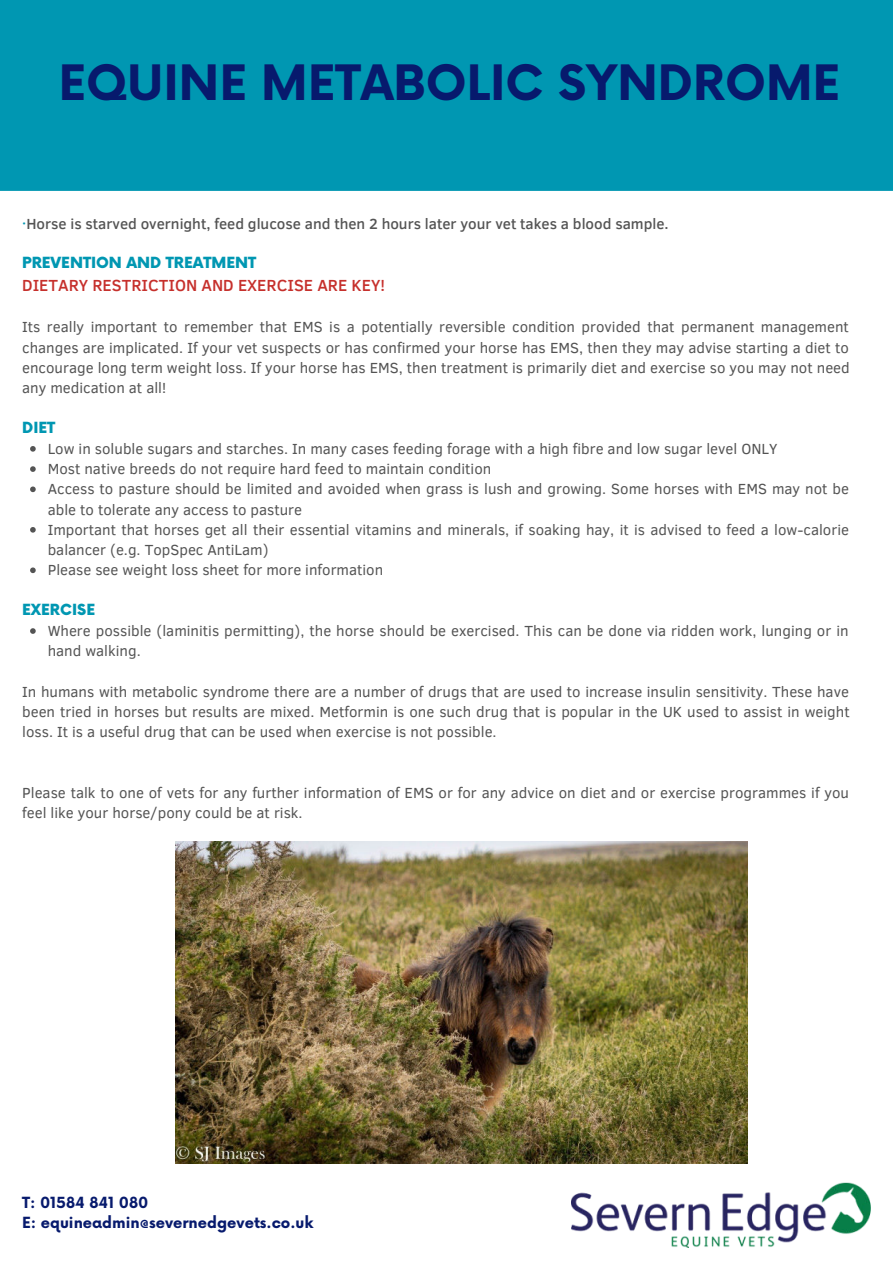
<style>
.page{position:relative;width:893px;height:1264px;background:#fff}
.page>*{position:absolute;margin:0;border:0;box-sizing:border-box;transform-origin:0 0}
.t1{font:700 47.55px "Now";color:#071a6d}
.t2{font:500 16.5px "Clear Sans";color:#c6302c}
.t3{font:15px/20.2px "Clear Sans";color:#545454}
.t4{font:500 15px "Clear Sans";color:#545454}
.t5{font:700 15px/20.2px "Now";color:#071a6d}
.t6{font:900 15px "Now";color:#0097b2}
.s1{color:#0097b2}
</style>
<div class="page">
<img style="left:571px;top:1182px;width:300px;height:65px">
<svg style="left:30px;top:446px;width:6px;height:5px"></svg>
<svg style="left:30px;top:466px;width:6px;height:6px"></svg>
<svg style="left:30px;top:486px;width:6px;height:6px"></svg>
<svg style="left:30px;top:527px;width:6px;height:5px"></svg>
<svg style="left:30px;top:567px;width:6px;height:6px"></svg>
<svg style="left:30px;top:628px;width:6px;height:6px"></svg>
<div style="left:0;top:0;width:892px;height:190px;background:#0097b2"></div>
<img style="left:176px;top:841px;width:571px;height:322px">
<h1 class="t1" style="left:58px;top:48px;width:783px">EQUINE METABOLIC SYNDROME</h1>
<p class="t4" style="left:22px;top:213px;width:648px"><span class="s1">·</span>Horse is starved overnight, feed glucose and then 2 hours later your vet takes a blood sample.</p>
<p class="t6" style="left:22px;top:252px;width:235px">PREVENTION AND TREATMENT</p>
<p class="t2" style="left:22px;top:274px;width:364px">DIETARY RESTRICTION AND EXERCISE ARE KEY!</p>
<p class="t3" style="left:22px;top:317px;width:829px;text-align:justify">Its really important to remember that EMS is a potentially reversible condition provided that permanent management changes are implicated. If your vet suspects or has confirmed your horse has EMS, then they may advise starting a diet to encourage long term weight loss. If your horse has EMS, then treatment is primarily diet and exercise so you may not need any medication at all!</p>
<p class="t6" style="left:22px;top:416px;width:35px">DIET</p>
<p class="t3" style="left:48px;top:438px;width:802px">Low in soluble sugars and starches. In many cases feeding forage with a high fibre and low sugar level ONLY<br>Most native breeds do not require hard feed to maintain condition<br>Access to pasture should be limited and avoided when grass is lush and growing. Some horses with EMS may not be able to tolerate any access to pasture<br>Important that horses get all their essential vitamins and minerals, if soaking hay, it is advised to feed a low-calorie balancer (e.g. TopSpec AntiLam)<br>Please see weight loss sheet for more information</p>
<p class="t6" style="left:22px;top:598px;width:74px">EXERCISE</p>
<p class="t3" style="left:48px;top:620px;width:802px">Where possible (laminitis permitting), the horse should be exercised. This can be done via ridden work, lunging or in hand walking.</p>
<p class="t3" style="left:22px;top:681px;width:828px;text-align:justify">In humans with metabolic syndrome there are a number of drugs that are used to increase insulin sensitivity. These have been tried in horses but results are mixed. Metformin is one such drug that is popular in the UK used to assist in weight loss. It is a useful drug that can be used when exercise is not possible.</p>
<p class="t3" style="left:22px;top:782px;width:828px">Please talk to one of vets for any further information of EMS or for any advice on diet and or exercise programmes if you feel like your horse/pony could be at risk.</p>
<p class="t5" style="left:22px;top:1191px;width:293px">T: 01584 841 080<br>E: equineadmin@severnedgevets.co.uk</p>
</div>
